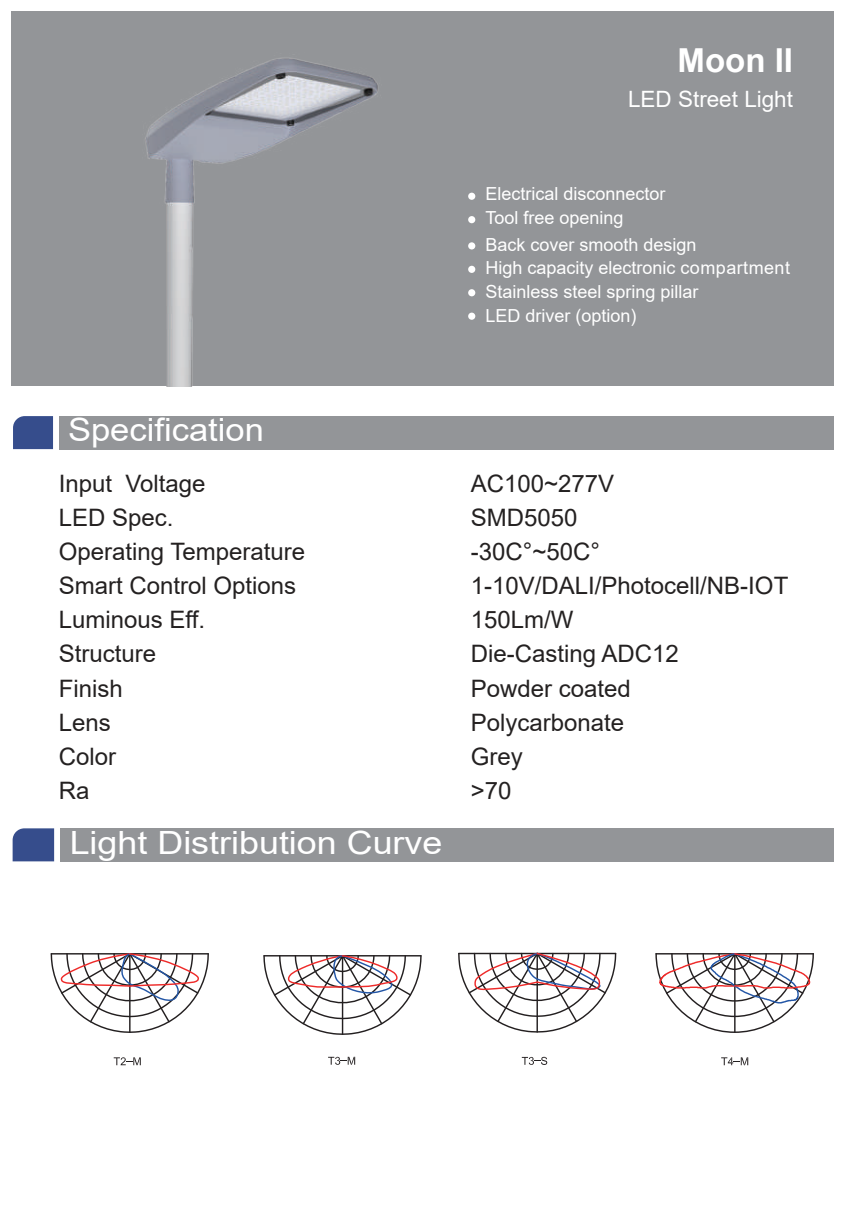
<style>
.page{position:relative;width:845px;height:1214px;background:#fff}
.page>*{position:absolute;margin:0;border:0;box-sizing:border-box;transform-origin:0 0}
.t1{font:700 33px "Arial";color:#fff}
.t2{font:32px "Arial";color:#fff;scale:1.12 1}
.t3{font:32px "Arial";color:#fff;scale:1.08 1}
.t4{font:24px "Arial";color:#242121}
.t5{font:22.4px "Arial";color:#fff}
.t6{font:18px/23.6px "Arial";color:#fff}
</style>
<div class="page">
<div style="left:11px;top:11px;width:822px;height:375px;background:#939598"></div>
<div style="left:468px;top:193px;width:7px;height:7px;background:#fff;border-radius:50%"></div>
<div style="left:468px;top:216px;width:7px;height:7px;background:#fff;border-radius:50%"></div>
<div style="left:468px;top:242px;width:7px;height:7px;background:#fff;border-radius:50%"></div>
<div style="left:468px;top:266px;width:7px;height:7px;background:#fff;border-radius:50%"></div>
<div style="left:468px;top:289px;width:7px;height:7px;background:#fff;border-radius:50%"></div>
<div style="left:468px;top:312px;width:7px;height:8px;background:#fff;border-radius:50%"></div>
<svg style="left:13px;top:416px;width:40px;height:33px"></svg>
<div style="left:59px;top:416px;width:774px;height:33px;background:#939598"></div>
<svg style="left:13px;top:828px;width:41px;height:33px"></svg>
<div style="left:60px;top:828px;width:773px;height:33px;background:#939598"></div>
<img style="left:145px;top:58px;width:233px;height:328px">
<svg style="left:522px;top:1056px;width:25px;height:8px"></svg>
<svg style="left:114px;top:1057px;width:27px;height:8px"></svg>
<svg style="left:328px;top:1056px;width:27px;height:8px"></svg>
<svg style="left:721px;top:1057px;width:27px;height:8px"></svg>
<svg style="left:50px;top:953px;width:159px;height:80px"></svg>
<svg style="left:263px;top:955px;width:159px;height:80px"></svg>
<svg style="left:458px;top:952px;width:159px;height:81px"></svg>
<svg style="left:655px;top:953px;width:159px;height:80px"></svg>
<h1 class="t1" style="left:677px;top:37px;width:117px">Moon II</h1>
<p class="t5" style="left:628px;top:84px;width:166px">LED Street Light</p>
<h2 class="t3" style="left:68px;top:408px;width:183px">Specification</h2>
<p class="t6" style="left:485px;top:181px;width:182px">Electrical disconnector<br>Tool free opening</p>
<p class="t6" style="left:485px;top:232px;width:306px">Back cover smooth design<br>High capacity electronic compartment<br>Stainless steel spring pillar<br>LED driver (option)</p>
<p class="t4" style="left:59px;top:467px;width:148px">Input Voltage</p>
<p class="t4" style="left:471px;top:467px;width:145px">AC100~277V</p>
<p class="t4" style="left:59px;top:501px;width:116px">LED Spec.</p>
<p class="t4" style="left:471px;top:501px;width:108px">SMD5050</p>
<p class="t4" style="left:59px;top:535px;width:248px">Operating Temperature</p>
<p class="t4" style="left:471px;top:535px;width:131px">-30C°~50C°</p>
<p class="t4" style="left:59px;top:569px;width:239px">Smart Control Options</p>
<p class="t4" style="left:471px;top:569px;width:319px">1-10V/DALI/Photocell/NB-IOT</p>
<p class="t4" style="left:59px;top:603px;width:148px">Luminous Eff.</p>
<p class="t4" style="left:471px;top:603px;width:104px">150Lm/W</p>
<p class="t4" style="left:59px;top:637px;width:99px">Structure</p>
<p class="t4" style="left:471px;top:637px;width:210px">Die-Casting ADC12</p>
<p class="t4" style="left:59px;top:671px;width:66px">Finish</p>
<p class="t4" style="left:471px;top:671px;width:162px">Powder coated</p>
<p class="t4" style="left:59px;top:705px;width:54px">Lens</p>
<p class="t4" style="left:471px;top:705px;width:155px">Polycarbonate</p>
<p class="t4" style="left:59px;top:739px;width:59px">Color</p>
<p class="t4" style="left:471px;top:739px;width:54px">Grey</p>
<p class="t4" style="left:59px;top:773px;width:32px">Ra</p>
<p class="t4" style="left:471px;top:773px;width:42px">&gt;70</p>
<h2 class="t2" style="left:70px;top:821px;width:334px">Light Distribution Curve</h2>
</div>
